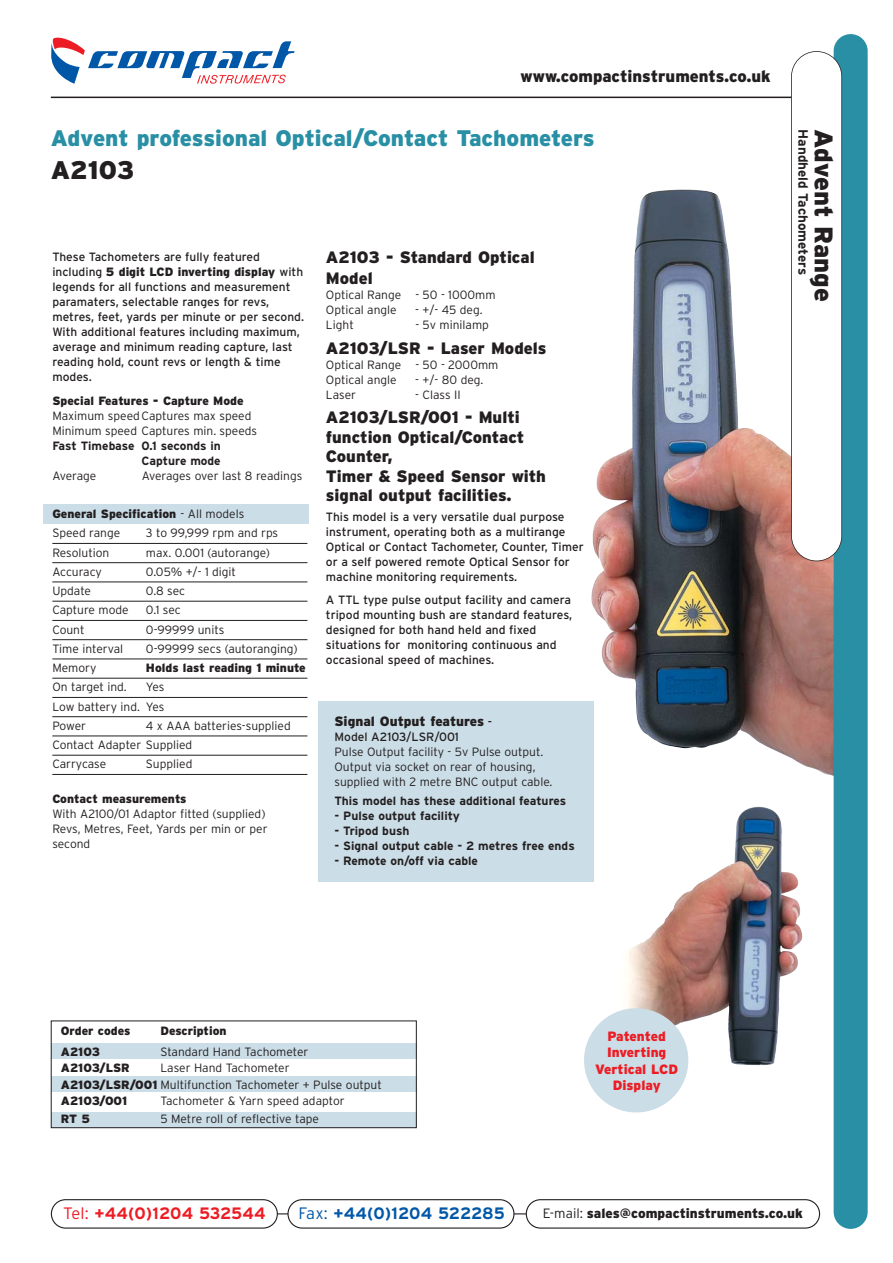
<style>
.page{position:relative;width:893px;height:1263px;background:#fff}
.page>*{position:absolute;margin:0;border:0;box-sizing:border-box;transform-origin:0 0}
.t1{font:900 25.5px "Interstate";color:#231f20}
.t2{font:900 22.5px "Interstate";color:#288fa5}
.t3{font:900 16.5px/19.5px "Interstate";color:#231f20}
.t4{font:700 16.5px "Interstate";letter-spacing:.015em;color:#ed1c24}
.t5{font:700 16.5px "Interstate";letter-spacing:-.005em;color:#0057a8}
.t6{font:900 13.5px "Interstate";color:#231f20}
.t7{font:900 13.5px/16.2px "Interstate";color:#ed1c24;text-align:center}
.t8{font:700 13.5px "Interstate";color:#231f20}
.t9{font:300 12px/15px "Interstate";color:#231f20}
.t10{font:12px/15px "Interstate";color:#231f20}
.t11{font:700 12px/15px "Interstate";color:#231f20;text-align:right}
.t12{font:900 12px/19.2px "Interstate";color:#231f20}
.s1{font-weight:900}
.s2{font-weight:300}
.s3{font-weight:400;font-size:12px}
</style>
<div class="page">
<div style="left:44px;top:505px;width:265px;height:19px;background:#cbdde6"></div>
<div style="left:318px;top:702px;width:275px;height:180px;background:#cbdde6"></div>
<img style="left:590px;top:189px;width:243px;height:598px">
<hr style="left:249px;top:1213px;width:328px;height:1px;background:#231f20">
<hr style="left:51px;top:97px;width:808px;height:1px;background:#231f20">
<svg style="left:51px;top:38px;width:243px;height:46px"></svg>
<hr style="left:52px;top:543px;width:255px;height:1px;background:#231f20">
<hr style="left:52px;top:562px;width:255px;height:1px;background:#231f20">
<hr style="left:52px;top:582px;width:255px;height:1px;background:#231f20">
<hr style="left:52px;top:601px;width:255px;height:1px;background:#231f20">
<hr style="left:52px;top:620px;width:255px;height:1px;background:#231f20">
<hr style="left:52px;top:639px;width:255px;height:1px;background:#231f20">
<hr style="left:52px;top:659px;width:255px;height:1px;background:#231f20">
<hr style="left:52px;top:678px;width:255px;height:1px;background:#231f20">
<hr style="left:52px;top:697px;width:255px;height:1px;background:#231f20">
<hr style="left:52px;top:716px;width:255px;height:1px;background:#231f20">
<hr style="left:52px;top:736px;width:255px;height:1px;background:#231f20">
<hr style="left:52px;top:755px;width:255px;height:1px;background:#231f20">
<hr style="left:52px;top:774px;width:255px;height:1px;background:#231f20">
<div style="left:833px;top:34px;width:34px;height:1195px;background:#288fa5;border-radius:17px"></div>
<div style="left:791px;top:51px;width:50px;height:510px;background:#fff;border-radius:25px"></div>
<div style="left:791px;top:51px;width:51px;height:510px;border:2px solid #231f20;border-radius:26px"></div>
<svg style="left:51px;top:1199px;width:227px;height:30px"></svg>
<svg style="left:287px;top:1199px;width:227px;height:30px"></svg>
<svg style="left:525px;top:1199px;width:295px;height:30px"></svg>
<img style="left:623px;top:806px;width:180px;height:284px">
<div style="left:51px;top:1044px;width:365px;height:15px;background:#cbdde6"></div>
<div style="left:51px;top:1076px;width:365px;height:16px;background:#cbdde6"></div>
<div style="left:51px;top:1112px;width:365px;height:16px;background:#cbdde6"></div>
<div style="left:51px;top:1021px;width:365px;height:107px;border:1px solid #231f20"></div>
<div style="left:584px;top:1008px;width:104px;height:104px;background:#cbdde6;border-radius:50%"></div>
<h3 class="t3" style="left:520px;top:68px;width:251px">www.compactinstruments.co.uk</h3>
<h2 class="t2" style="left:51px;top:129px;width:545px">Advent professional Optical/Contact Tachometers</h2>
<h1 class="t1" style="left:51px;top:161px;width:85px">A2103</h1>
<p class="t10" style="left:52px;top:251px;width:253px">These Tachometers are fully featured including <span class="s1">5 digit LCD inverting display</span> with legends for all functions and measurement paramaters, selectable ranges for revs, metres, feet, yards per minute or per second.<br>With additional features including maximum, average and minimum reading capture, last reading hold, count revs or length &amp; time modes.</p>
<p class="t12" style="left:52px;top:392px;width:193px">Special Features - Capture Mode</p>
<p class="t9" style="left:52px;top:409px;width:206px">Maximum speed Captures max speed<br>Minimum speed Captures min. speeds</p>
<p class="t11" style="left:52px;top:439px;width:170px">Fast Timebase 0.1 seconds in<br>Capture mode</p>
<p class="t9" style="left:52px;top:469px;width:46px">Average</p>
<p class="t9" style="left:142px;top:469px;width:162px">Averages over last 8 readings</p>
<p class="t12" style="left:52px;top:505px;width:193px">General Specification <span class="s2">- All models<br>Speed range</span></p>
<p class="t9" style="left:146px;top:527px;width:134px">3 to 99,999 rpm and rps</p>
<p class="t9" style="left:52px;top:546px;width:59px">Resolution</p>
<p class="t9" style="left:146px;top:546px;width:126px">max. 0.001 (autorange)</p>
<p class="t9" style="left:52px;top:565px;width:51px">Accuracy</p>
<p class="t9" style="left:146px;top:565px;width:92px">0.05% +/- 1 digit</p>
<p class="t9" style="left:52px;top:584px;width:40px">Update</p>
<p class="t9" style="left:146px;top:584px;width:41px">0.8 sec</p>
<p class="t9" style="left:52px;top:604px;width:78px">Capture mode</p>
<p class="t9" style="left:146px;top:604px;width:36px">0.1 sec</p>
<p class="t9" style="left:52px;top:623px;width:34px">Count</p>
<p class="t9" style="left:146px;top:623px;width:80px">0-99999 units</p>
<p class="t9" style="left:52px;top:642px;width:72px">Time interval</p>
<p class="t9" style="left:146px;top:642px;width:153px">0-99999 secs (autoranging)</p>
<p class="t9" style="left:52px;top:661px;width:46px">Memory</p>
<p class="t12" style="left:146px;top:659px;width:161px">Holds last reading 1 minute</p>
<p class="t9" style="left:52px;top:681px;width:76px">On target ind.</p>
<p class="t9" style="left:52px;top:679px;width:114px;line-height:19.2px;text-align:justify;text-indent:94px">Yes Low battery ind. Yes Power</p>
<p class="t9" style="left:52px;top:717px;width:240px;line-height:19.2px;text-indent:94px">4 x AAA batteries-supplied<br>Contact Adapter Supplied<br>Carrycase</p>
<p class="t9" style="left:146px;top:758px;width:48px">Supplied</p>
<p class="t12" style="left:52px;top:790px;width:136px">Contact measurements</p>
<p class="t9" style="left:52px;top:807px;width:217px">With A2100/01 Adaptor fitted (supplied)<br>Revs, Metres, Feet, Yards per min or per second</p>
<h3 class="t3" style="left:326px;top:248px;width:210px;line-height:21px">A2103 - Standard Optical<br>Model</h3>
<p class="t9" style="left:326px;top:288px;width:171px">Optical Range - 50 - 1000mm<br>Optical angle</p>
<p class="t9" style="left:415px;top:303px;width:69px">- +/- 45 deg.</p>
<p class="t9" style="left:326px;top:318px;width:29px">Light</p>
<p class="t9" style="left:415px;top:318px;width:75px">- 5v minilamp</p>
<h3 class="t3" style="left:326px;top:340px;width:222px">A2103/LSR - Laser Models</h3>
<p class="t9" style="left:326px;top:359px;width:174px">Optical Range - 50 - 2000mm<br>Optical angle</p>
<p class="t9" style="left:415px;top:374px;width:70px">- +/- 80 deg.</p>
<p class="t9" style="left:326px;top:389px;width:32px">Laser</p>
<p class="t9" style="left:415px;top:389px;width:47px">- Class II</p>
<h3 class="t3" style="left:326px;top:409px;width:221px">A2103/LSR/001 - Multi function Optical/Contact<br>Counter,<br>Timer &amp; Speed Sensor with signal output facilities.</h3>
<p class="t10" style="left:326px;top:510px;width:259px">This model is a very versatile dual purpose instrument, operating both as a multirange Optical or Contact Tachometer, Counter, Timer or a self powered remote Optical Sensor for machine monitoring requirements.</p>
<p class="t10" style="left:326px;top:594px;width:248px">A TTL type pulse output facility and camera tripod mounting bush are standard features, designed for both hand held and fixed situations for monitoring continuous and occasional speed of machines.</p>
<p class="t6" style="left:334px;top:716px;width:159px">Signal Output features <span class="s3">-</span></p>
<p class="t10" style="left:334px;top:731px;width:126px">Model A2103/LSR/001</p>
<p class="t9" style="left:334px;top:745px;width:219px">Pulse Output facility - 5v Pulse output.<br>Output via socket on rear of housing, supplied with 2 metre BNC output cable.</p>
<p class="t11" style="left:334px;top:794px;width:233px">This model has these additional features</p>
<p class="t11" style="left:334px;top:809px;width:127px">- Pulse output facility</p>
<p class="t11" style="left:334px;top:824px;width:76px">- Tripod bush</p>
<p class="t11" style="left:334px;top:839px;width:242px">- Signal output cable - 2 metres free ends</p>
<p class="t11" style="left:334px;top:854px;width:145px">- Remote on/off via cable</p>
<p class="t8" style="left:808px;top:129px;width:147px;rotate:90deg">Handheld Tachometers</p>
<h1 class="t1" style="left:833px;top:129px;width:174px;rotate:90deg">Advent Range</h1>
<p class="t12" style="left:61px;top:1022px;width:71px">Order codes</p>
<p class="t12" style="left:160px;top:1022px;width:68px">Description</p>
<p class="t12" style="left:61px;top:1043px;width:41px">A2103</p>
<p class="t9" style="left:160px;top:1045px;width:149px">Standard Hand Tachometer</p>
<p class="t12" style="left:61px;top:1059px;width:70px">A2103/LSR</p>
<p class="t9" style="left:61px;top:1061px;width:322px;line-height:16.5px;text-indent:99px">Laser Hand Tachometer<br><span class="s1">A2103/LSR/001</span> Multifunction Tachometer + Pulse output<br><span class="s1">A2103/001</span></p>
<p class="t9" style="left:160px;top:1095px;width:186px">Tachometer &amp; Yarn speed adaptor</p>
<p class="t12" style="left:61px;top:1110px;width:31px">RT 5</p>
<p class="t9" style="left:160px;top:1113px;width:160px">5 Metre roll of reflective tape</p>
<p class="t7" style="left:595px;top:1029px;width:85px">Patented<br>Inverting<br>Vertical LCD<br>Display</p>
<h3 class="t4" style="left:63px;top:1207px;width:204px"><span class="s2">Tel:</span> +44(0)1204 532544</h3>
<h3 class="t5" style="left:298px;top:1207px;width:208px"><span class="s2">Fax:</span> +44(0)1204 522285</h3>
<p class="t6" style="left:543px;top:1208px;width:261px"><span class="s2">E-mail:</span> sales@compactinstruments.co.uk</p>
</div>
